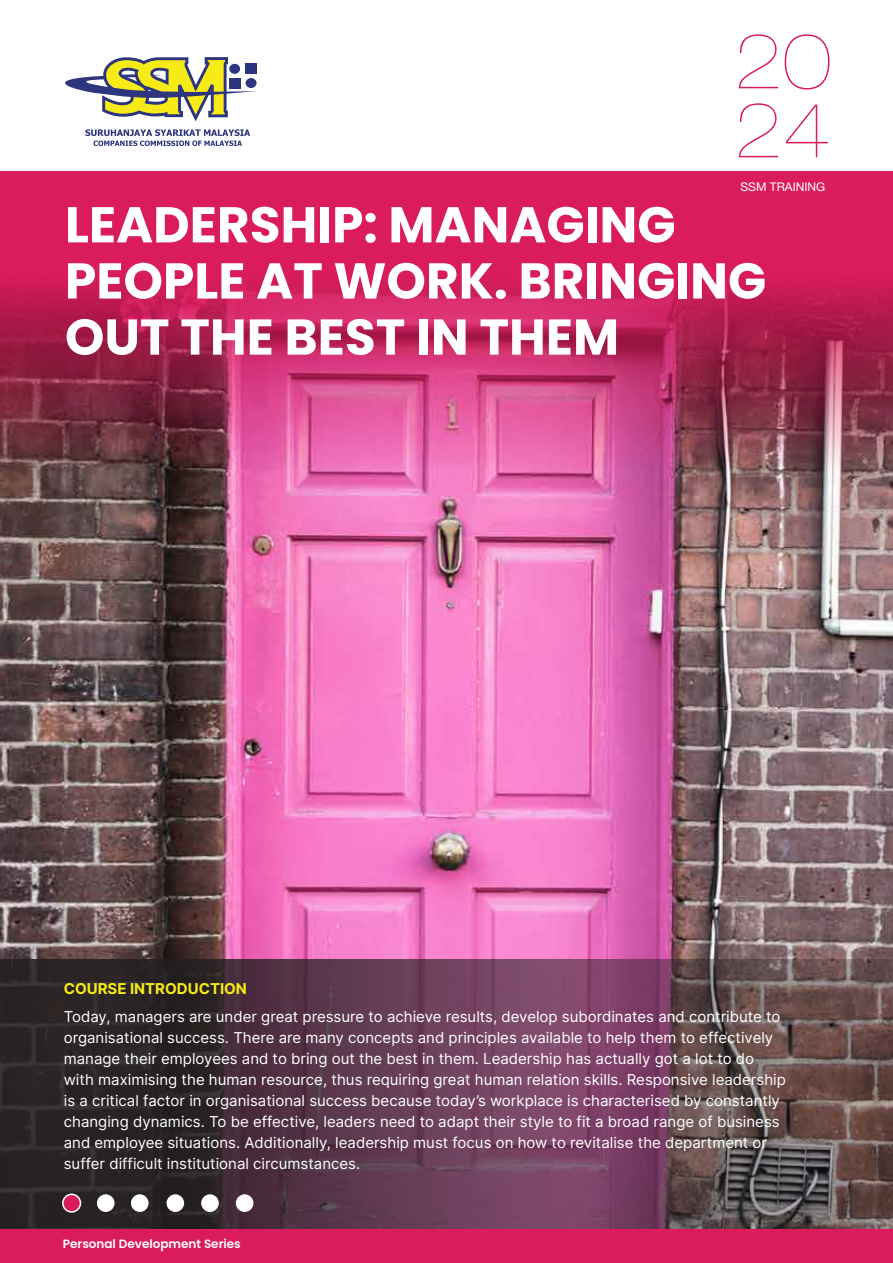
<style>
.page{position:relative;width:893px;height:1263px;background:#fff}
.page>*{position:absolute;margin:0;border:0;box-sizing:border-box;transform-origin:0 0}
.t1{font:200 expanded 75px/69px "Helvetica Neue LT Std";color:#da1c5c}
.t2{font:700 50.25px/56.1px "Poppins";color:#fff}
.t3{font:15px/21px "Inter";color:#fff}
.t4{font:700 15px "Inter";color:#f7eb17}
.t5{font:600 12px "Poppins";color:#fff}
.t6{font:12px "Helvetica Neue LT Std";color:#fff}
</style>
<div class="page">
<img style="left:0;top:469px;width:893px;height:490px">
<svg style="left:0;top:959px;width:893px;height:271px;background:#583b49"></svg>
<img style="left:0;top:171px;width:893px;height:298px">
<div style="left:63px;top:1194px;width:17px;height:18px;background:#da1c5c;border-radius:50%"></div>
<div style="left:62px;top:1193px;width:19px;height:20px;border:2px solid #fff;border-radius:50%"></div>
<div style="left:97px;top:1194px;width:18px;height:18px;background:#fff;border-radius:50%"></div>
<div style="left:131px;top:1194px;width:18px;height:18px;background:#fff;border-radius:50%"></div>
<div style="left:166px;top:1194px;width:18px;height:18px;background:#fff;border-radius:50%"></div>
<div style="left:201px;top:1194px;width:18px;height:18px;background:#fff;border-radius:50%"></div>
<div style="left:236px;top:1194px;width:17px;height:18px;background:#fff;border-radius:50%"></div>
<svg style="left:65px;top:57px;width:193px;height:89px"></svg>
<div style="left:0;top:1230px;width:893px;height:33px;background:#da1c5c"></div>
<h1 class="t1" style="left:734px;top:27px;width:99px">20<br>24</h1>
<p class="t6" style="left:740px;top:180px;width:86px">SSM TRAINING</p>
<h2 class="t2" style="left:65px;top:197px;width:703px">LEADERSHIP: MANAGING<br>PEOPLE AT WORK. BRINGING<br>OUT THE BEST IN THEM</h2>
<p class="t4" style="left:64px;top:977px;width:185px">COURSE INTRODUCTION</p>
<p class="t3" style="left:64px;top:1006px;width:724px">Today, managers are under great pressure to achieve results, develop subordinates and contribute to organisational success. There are many concepts and principles available to help them to effectively manage their employees and to bring out the best in them. Leadership has actually got a lot to do with maximising the human resource, thus requiring great human relation skills. Responsive leadership is a critical factor in organisational success because today’s workplace is characterised by constantly changing dynamics. To be effective, leaders need to adapt their style to fit a broad range of business and employee situations. Additionally, leadership must focus on how to revitalise the department or suffer difficult institutional circumstances.</p>
<p class="t5" style="left:63px;top:1237px;width:179px">Personal Development Series</p>
</div>
